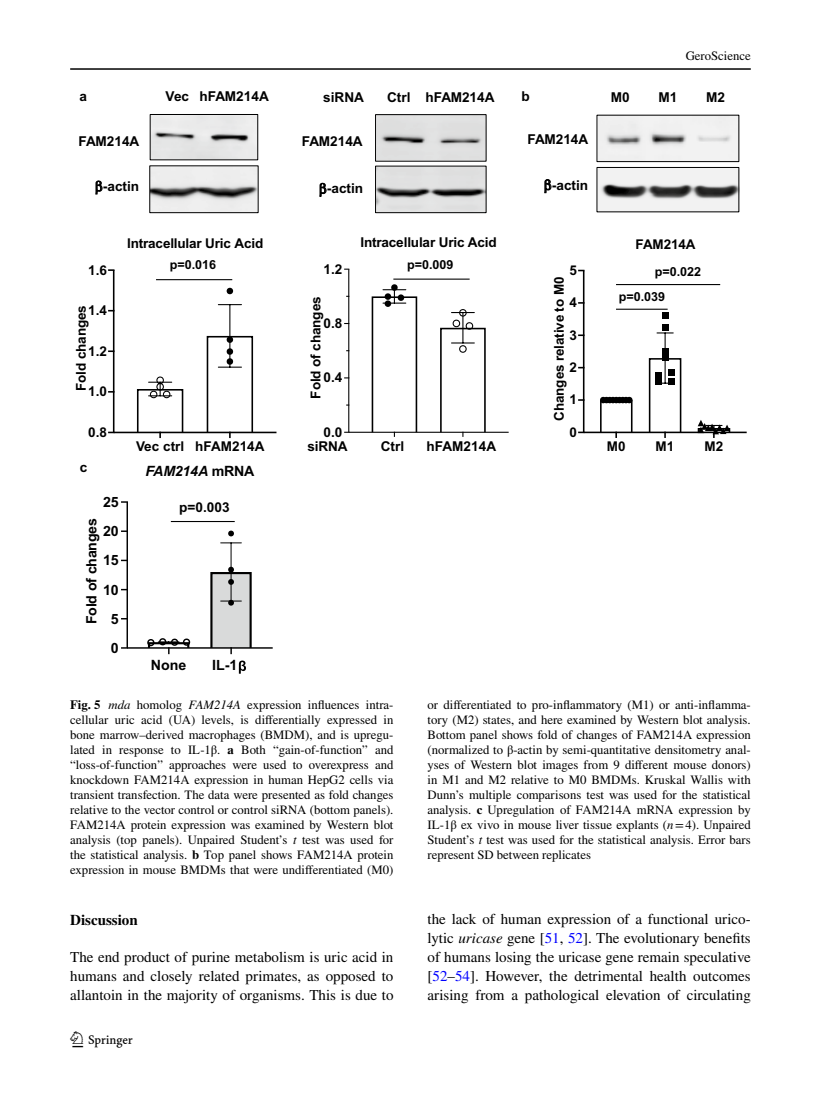
<style>
.page{position:relative;width:821px;height:1106px;background:#fff}
.page>*{position:absolute;margin:0;border:0;box-sizing:border-box;transform-origin:0 0}
.t1{font:22.5px "Springnew Regular 2";color:#000}
.t2{font:15px/18.8px "STIX";color:#000;text-align:justify}
.t3{font:700 15px "STIX";color:#000}
.t4{font:14.1px "Arial Bold 4";letter-spacing:-.005em;color:#000}
.t5{font:14.1px "Arial Bold Italic 4";letter-spacing:-.02em;color:#000}
.t6{font:13.65px "Arial Bold 4";color:#000}
.t7{font:13.5px "Arial Bold 4";letter-spacing:-.01em;color:#000}
.t8{font:12.75px/15px "STIX";color:#000;text-align:justify}
.t9{font:12.45px/25.3px "Arial Bold 4";color:#000}
.s1{font-family:"Arial Bold 4"}
.s2{font-weight:700}
.s3{font-style:italic}
.s4{color:#00f}
</style>
<div class="page">
<hr style="left:70px;top:68px;width:680px;height:2px;background:#000">
<svg style="left:596px;top:114px;width:143px;height:99px"></svg>
<hr style="left:171px;top:521px;width:64px;height:1px;background:#000">
<hr style="left:127px;top:647px;width:146px;height:1px;background:#000">
<hr style="left:126px;top:502px;width:2px;height:146px;background:#000">
<svg style="left:146px;top:638px;width:45px;height:15px"></svg>
<svg style="left:221px;top:542px;width:20px;height:1px"></svg>
<hr style="left:231px;top:543px;width:1px;height:58px;background:#000">
<svg style="left:228px;top:530px;width:6px;height:6px"></svg>
<svg style="left:211px;top:566px;width:40px;height:87px;background:#bebfbf"></svg>
<hr style="left:393px;top:278px;width:76px;height:2px;background:#000">
<div style="left:371px;top:296px;width:46px;height:137px;border:2px solid #000"></div>
<div style="left:440px;top:328px;width:46px;height:105px;border:2px solid #000"></div>
<hr style="left:349px;top:432px;width:159px;height:1px;background:#000">
<hr style="left:348px;top:269px;width:1px;height:163px;background:#000">
<svg style="left:372px;top:284px;width:44px;height:152px"></svg>
<svg style="left:451px;top:309px;width:23px;height:43px"></svg>
<hr style="left:156px;top:279px;width:76px;height:1px;background:#000">
<div style="left:137px;top:389px;width:46px;height:44px;border:2px solid #000"></div>
<div style="left:207px;top:336px;width:46px;height:97px;border:2px solid #000"></div>
<hr style="left:114px;top:431px;width:162px;height:2px;background:#000">
<hr style="left:113px;top:270px;width:1px;height:162px;background:#000">
<svg style="left:138px;top:376px;width:44px;height:61px"></svg>
<svg style="left:218px;top:304px;width:23px;height:1px"></svg>
<hr style="left:229px;top:305px;width:1px;height:62px;background:#000">
<hr style="left:218px;top:366px;width:23px;height:2px;background:#000">
<svg style="left:226px;top:287px;width:7px;height:7px"></svg>
<svg style="left:226px;top:336px;width:7px;height:29px"></svg>
<svg style="left:149px;top:114px;width:110px;height:99px;background:#cbcbcb"></svg>
<svg style="left:375px;top:114px;width:112px;height:99px;background:#c3c4c4"></svg>
<hr style="left:616px;top:309px;width:51px;height:1px;background:#000">
<hr style="left:616px;top:284px;width:104px;height:1px;background:#000">
<div style="left:649px;top:358px;width:32px;height:75px;border:2px solid #000"></div>
<hr style="left:583px;top:431px;width:163px;height:2px;background:#000">
<hr style="left:583px;top:270px;width:1px;height:162px;background:#000">
<svg style="left:599px;top:396px;width:34px;height:41px"></svg>
<hr style="left:664px;top:333px;width:1px;height:50px;background:#000">
<svg style="left:657px;top:312px;width:16px;height:21px"></svg>
<svg style="left:649px;top:348px;width:31px;height:89px"></svg>
<svg style="left:697px;top:420px;width:33px;height:17px"></svg>
<svg style="left:239px;top:660px;width:7px;height:13px"></svg>
<p class="t6" style="left:165px;top:88px;width:105px">Vec hFAM214A</p>
<p class="t6" style="left:80px;top:89px;width:9px">a</p>
<p class="t6" style="left:521px;top:88px;width:10px">b</p>
<p class="t6" style="left:323px;top:90px;width:42px">siRNA</p>
<p class="t6" style="left:387px;top:90px;width:109px">Ctrl hFAM214A</p>
<p class="t6" style="left:78px;top:133px;width:63px">FAM214A</p>
<p class="t6" style="left:103px;top:178px;width:38px">-actin</p>
<p class="t7" style="left:88px;top:262px;width:20px">1.6</p>
<p class="t7" style="left:88px;top:302px;width:20px">1.4</p>
<p class="t7" style="left:73px;top:391px;width:87px;rotate:-90deg">Fold changes</p>
<p class="t7" style="left:88px;top:343px;width:20px">1.2</p>
<p class="t7" style="left:88px;top:384px;width:20px">1.0</p>
<p class="t7" style="left:127px;top:236px;width:138px">Intracellular Uric Acid</p>
<p class="t9" style="left:170px;top:252px;width:48px">p=0.016</p>
<p class="t7" style="left:88px;top:424px;width:20px">0.8</p>
<p class="t6" style="left:80px;top:459px;width:9px">c</p>
<p class="t4" style="left:103px;top:494px;width:17px">25</p>
<p class="t4" style="left:83px;top:624px;width:107px;rotate:-90deg">Fold of changes</p>
<p class="t4" style="left:103px;top:523px;width:17px">20</p>
<p class="t4" style="left:103px;top:552px;width:17px">15</p>
<p class="t4" style="left:103px;top:581px;width:17px">10</p>
<p class="t4" style="left:111px;top:610px;width:9px">5</p>
<p class="t4" style="left:111px;top:639px;width:9px">0</p>
<p class="t7" style="left:136px;top:439px;width:130px">Vec ctrl hFAM214A</p>
<p class="t5" style="left:145px;top:462px;width:110px">FAM214A <span class="s1">mRNA</span></p>
<p class="t6" style="left:179px;top:499px;width:52px">p=0.003</p>
<p class="t4" style="left:151px;top:656px;width:37px">None</p>
<p class="t4" style="left:212px;top:656px;width:27px">IL-1</p>
<p class="t6" style="left:302px;top:133px;width:63px">FAM214A</p>
<p class="t6" style="left:327px;top:181px;width:38px">-actin</p>
<p class="t7" style="left:324px;top:261px;width:20px">1.2</p>
<p class="t7" style="left:308px;top:398px;width:103px;rotate:-90deg">Fold of changes</p>
<p class="t7" style="left:324px;top:315px;width:20px">0.8</p>
<p class="t7" style="left:324px;top:369px;width:20px">0.4</p>
<p class="t7" style="left:324px;top:424px;width:20px">0.0</p>
<p class="t7" style="left:307px;top:438px;width:42px">siRNA</p>
<p class="t7" style="left:360px;top:235px;width:138px">Intracellular Uric Acid</p>
<p class="t9" style="left:407px;top:251px;width:48px">p=0.009</p>
<p class="t7" style="left:381px;top:438px;width:25px">Ctrl</p>
<p class="t7" style="left:426px;top:438px;width:71px">hFAM214A</p>
<p class="t6" style="left:527px;top:132px;width:62px">FAM214A</p>
<p class="t6" style="left:552px;top:177px;width:38px">-actin</p>
<p class="t7" style="left:569px;top:262px;width:9px">5</p>
<p class="t7" style="left:551px;top:421px;width:145px;rotate:-90deg">Changes relative to M0</p>
<p class="t7" style="left:569px;top:294px;width:9px">4</p>
<p class="t7" style="left:569px;top:327px;width:9px">3</p>
<p class="t7" style="left:569px;top:359px;width:9px">2</p>
<p class="t7" style="left:569px;top:392px;width:9px">1</p>
<p class="t7" style="left:569px;top:424px;width:9px">0</p>
<p class="t8" style="left:685px;top:49px;width:67px">GeroScience</p>
<p class="t6" style="left:611px;top:90px;width:20px">M0</p>
<p class="t6" style="left:658px;top:90px;width:20px">M1</p>
<p class="t6" style="left:706px;top:90px;width:20px">M2</p>
<p class="t7" style="left:635px;top:236px;width:61px">FAM214A</p>
<p class="t9" style="left:618px;top:259px;width:84px;text-indent:36px">p=0.022 p=0.039</p>
<p class="t7" style="left:607px;top:438px;width:20px">M0</p>
<p class="t7" style="left:655px;top:438px;width:20px">M1</p>
<p class="t7" style="left:704px;top:438px;width:20px">M2</p>
<p class="t8" style="left:70px;top:698px;width:325px"><span class="s2">Fig. 5</span> <span class="s3">mda</span> homolog <span class="s3">FAM214A</span> expression influences intra&shy;cellular uric acid (UA) levels, is differentially expressed in bone marrow–derived macrophages (BMDM), and is upregu&shy;lated in response to IL-1β. <span class="s2">a</span> Both “gain-of-function” and “loss-of-function” approaches were used to overexpress and knockdown FAM214A expression in human HepG2 cells via transient transfection. The data were presented as fold changes relative to the vector control or control siRNA (bottom panels).<br>FAM214A protein expression was examined by Western blot analysis (top panels). Unpaired Student’s <span class="s3">t</span> test was used for the statistical analysis. <span class="s2">b</span> Top panel shows FAM214A protein expression in mouse BMDMs that were undifferentiated (M0)</p>
<p class="t8" style="left:427px;top:697px;width:325px">or differentiated to pro-inflammatory (M1) or anti-inflamma&shy;tory (M2) states, and here examined by Western blot analysis.<br>Bottom panel shows fold of changes of FAM214A expression (normalized to β-actin by semi-quantitative densitometry anal&shy;yses of Western blot images from 9 different mouse donors) in M1 and M2 relative to M0 BMDMs. Kruskal Wallis with Dunn’s multiple comparisons test was used for the statistical analysis. <span class="s2">c</span> Upregulation of FAM214A mRNA expression by IL-1β ex vivo in mouse liver tissue explants (<span class="s3">n</span>=4). Unpaired Student’s <span class="s3">t</span> test was used for the statistical analysis. Error bars represent SD between replicates</p>
<p class="t3" style="left:70px;top:910px;width:69px">Discussion</p>
<p class="t2" style="left:70px;top:948px;width:325px">The end product of purine metabolism is uric acid in humans and closely related primates, as opposed to allantoin in the majority of organisms. This is due to</p>
<h1 class="t1" style="left:72px;top:1031px;width:62px">1 3</h1>
<p class="t2" style="left:427px;top:911px;width:325px">the lack of human expression of a functional urico&shy;lytic <span class="s3">uricase</span> gene [<span class="s4">51</span>, <span class="s4">52</span>]. The evolutionary benefits of humans losing the uricase gene remain speculative [<span class="s4">52</span>–<span class="s4">54</span>]. However, the detrimental health outcomes arising from a pathological elevation of circulating</p>
</div>
